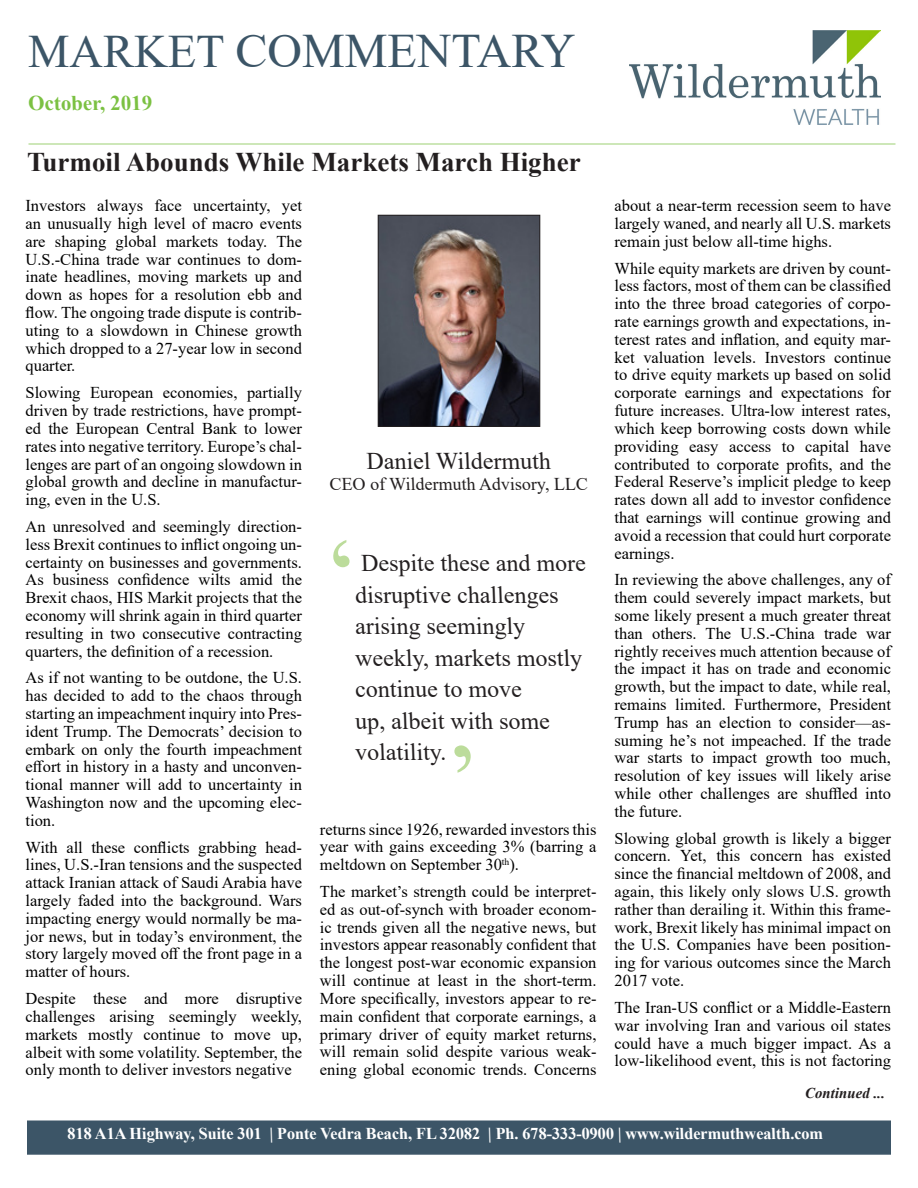
<style>
.page{position:relative;width:918px;height:1188px;background:#fff}
.page>*{position:absolute;margin:0;border:0;box-sizing:border-box;transform-origin:0 0}
.t1{font:108px "Times New Roman";color:#bcdc9b}
.t2{font:48px "Times New Roman";color:#3c5567}
.t3{font:700 27px "Times New Roman";color:#231f20}
.t4{font:24px/31.5px "Times New Roman";color:#231f20}
.t5{font:700 21px "Times New Roman";color:#7bc142}
.t6{font:18px "Times New Roman";color:#231f20}
.t7{font:16.5px/17.9px "Times New Roman";color:#000;text-align:justify}
.t8{font:700 16.5px "Times New Roman";color:#fff}
.t9{font:italic 700 15px "Times New Roman";color:#231f20}
.s1{font-size:46.5px}
</style>
<div class="page">
<hr style="left:28px;top:144px;width:868px;height:1px;background:#7bc142">
<img style="left:630px;top:30px;width:250px;height:95px">
<div style="left:27px;top:1120px;width:864px;height:35px;background:#3c5567;border:2px solid #3c5567"></div>
<img style="left:380px;top:217px;width:158px;height:208px">
<div style="left:378px;top:215px;width:162px;height:212px;border:1px solid #231f20"></div>
<h2 class="t2" style="left:28px;top:17px;width:549px"><span class="s1">MARKET</span> COMMENTARY</h2>
<p class="t5" style="left:29px;top:88px;width:127px">October, 2019</p>
<h3 class="t3" style="left:27px;top:142px;width:555px">Turmoil Abounds While Markets March Higher</h3>
<p class="t7" style="left:26px;top:196px;width:278px">Investors always face uncertainty, yet an unusually high level of macro events are shaping global markets today. The U.S.-China trade war continues to dom&shy;inate headlines, moving markets up and down as hopes for a resolution ebb and flow. The ongoing trade dispute is contrib&shy;uting to a slowdown in Chinese growth which dropped to a 27-year low in second quarter.</p>
<p class="t7" style="left:26px;top:383px;width:278px">Slowing European economies, partially driven by trade restrictions, have prompt&shy;ed the European Central Bank to lower rates into negative territory. Europe’s chal&shy;lenges are part of an ongoing slowdown in global growth and decline in manufactur&shy;ing, even in the U.S.</p>
<p class="t7" style="left:26px;top:517px;width:278px">An unresolved and seemingly direction&shy;less Brexit continues to inflict ongoing un&shy;certainty on businesses and governments.<br>As business confidence wilts amid the Brexit chaos, HIS Markit projects that the economy will shrink again in third quarter resulting in two consecutive contracting quarters, the definition of a recession.</p>
<p class="t7" style="left:26px;top:668px;width:278px">As if not wanting to be outdone, the U.S. has decided to add to the chaos through starting an impeachment inquiry into Pres&shy;ident Trump. The Democrats’ decision to embark on only the fourth impeachment effort in history in a hasty and unconven&shy;tional manner will add to uncertainty in Washington now and the upcoming elec&shy;tion.</p>
<p class="t7" style="left:26px;top:838px;width:278px">With all these conflicts grabbing head&shy;lines, U.S.-Iran tensions and the suspected attack Iranian attack of Saudi Arabia have largely faded into the background. Wars impacting energy would normally be ma&shy;jor news, but in today’s environment, the story largely moved off the front page in a matter of hours.</p>
<p class="t7" style="left:26px;top:989px;width:278px">Despite these and more disruptive challenges arising seemingly weekly, markets mostly continue to move up, albeit with some volatility. September, the only month to deliver investors negative</p>
<p class="t4" style="left:367px;top:444px;width:187px">Daniel Wildermuth</p>
<p class="t6" style="left:330px;top:471px;width:261px">CEO of Wildermuth Advisory, LLC</p>
<p class="t1" style="left:326px;top:501px;width:43px">‘</p>
<p class="t4" style="left:356px;top:547px;width:233px">Despite these and more disruptive challenges arising seemingly weekly, markets mostly continue to move<br>up, albeit with some volatility.</p>
<p class="t1" style="left:447px;top:706px;width:43px">’</p>
<p class="t7" style="left:320px;top:820px;width:278px">returns since 1926, rewarded investors this year with gains exceeding 3% (barring a meltdown on September 30<sup>th</sup>).</p>
<p class="t7" style="left:320px;top:882px;width:278px">The market’s strength could be interpret&shy;ed as out-of-synch with broader econom&shy;ic trends given all the negative news, but investors appear reasonably confident that the longest post-war economic expansion will continue at least in the short-term.<br>More specifically, investors appear to re&shy;main confident that corporate earnings, a primary driver of equity market returns, will remain solid despite various weak&shy;ening global economic trends. Concerns</p>
<p class="t7" style="left:615px;top:196px;width:278px">about a near-term recession seem to have largely waned, and nearly all U.S. markets remain just below all-time highs.</p>
<p class="t7" style="left:615px;top:259px;width:278px">While equity markets are driven by count&shy;less factors, most of them can be classified into the three broad categories of corpo&shy;rate earnings growth and expectations, in&shy;terest rates and inflation, and equity mar&shy;ket valuation levels. Investors continue to drive equity markets up based on solid corporate earnings and expectations for future increases. Ultra-low interest rates, which keep borrowing costs down while providing easy access to capital have contributed to corporate profits, and the Federal Reserve’s implicit pledge to keep rates down all add to investor confidence that earnings will continue growing and avoid a recession that could hurt corporate earnings.</p>
<p class="t7" style="left:615px;top:570px;width:278px">In reviewing the above challenges, any of them could severely impact markets, but some likely present a much greater threat than others. The U.S.-China trade war rightly receives much attention because of the impact it has on trade and economic growth, but the impact to date, while real, remains limited. Furthermore, President Trump has an election to consider—as&shy;suming he’s not impeached. If the trade war starts to impact growth too much, resolution of key issues will likely arise while other challenges are shuffled into the future.</p>
<p class="t7" style="left:615px;top:829px;width:278px">Slowing global growth is likely a bigger concern. Yet, this concern has existed since the financial meltdown of 2008, and again, this likely only slows U.S. growth rather than derailing it. Within this frame&shy;work, Brexit likely has minimal impact on the U.S. Companies have been position&shy;ing for various outcomes since the March 2017 vote.</p>
<p class="t7" style="left:615px;top:998px;width:278px">The Iran-US conflict or a Middle-Eastern war involving Iran and various oil states could have a much bigger impact. As a low-likelihood event, this is not factoring</p>
<p class="t9" style="left:805px;top:1083px;width:82px">Continued ...</p>
<p class="t8" style="left:68px;top:1122px;width:758px">818 A1A Highway, Suite 301 | Ponte Vedra Beach, FL 32082 | Ph. 678-333-0900 | www.wildermuthwealth.com</p>
</div>
